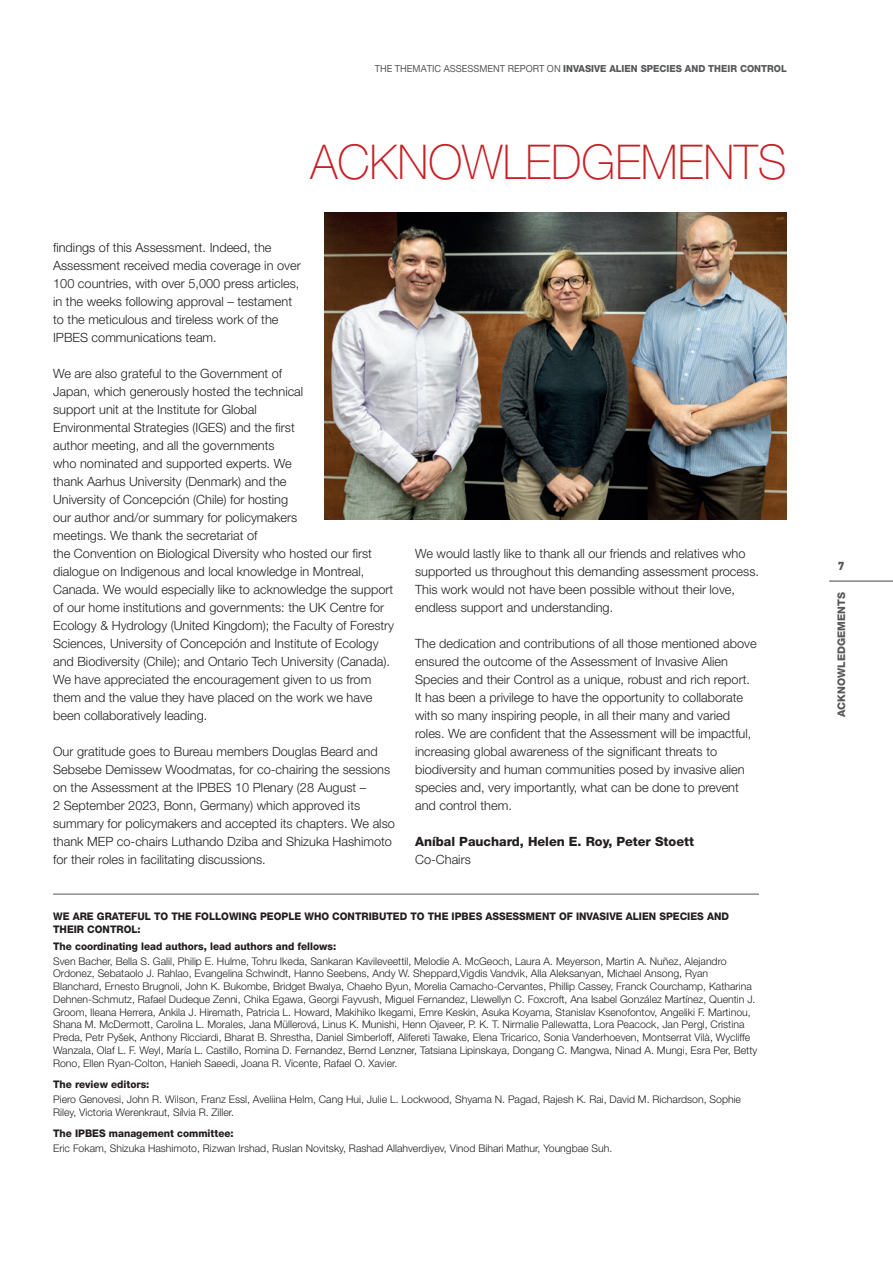
<style>
.page{position:relative;width:893px;height:1263px;background:#fff}
.page>*{position:absolute;margin:0;border:0;box-sizing:border-box;transform-origin:0 0}
.t1{font:100 48px "Helvetica Neue LT Pro";color:#c82026;scale:.95 1}
.t2{font:300 12.75px/18px "Helvetica Neue LT Pro";color:#231f20}
.t3{font:800 12.75px "Helvetica Neue LT Pro";color:#231f20}
.t4{font:800 12px "DIN Next LT Pro";color:#57585a}
.t5{font:300 10.5px/12.8px "Helvetica Neue LT Pro";color:#231f20}
.t6{font:800 10.5px/12.8px "Helvetica Neue LT Pro";color:#231f20;scale:.95 1}
.t7{font:800 10.5px "Helvetica Neue LT Pro";color:#57585a}
.t8{font:800 9.75px "Helvetica Neue LT Pro";color:#57585a;scale:.95 1}
.s1{font-weight:400}
</style>
<div class="page">
<hr style="left:829px;top:580px;width:64px;height:2px;background:#57585a">
<img style="left:325px;top:213px;width:462px;height:306px">
<hr style="left:53px;top:894px;width:706px;height:1px;background:#57585a">
<p class="t8" style="left:375px;top:63px;width:435px"><span class="s1">THE THEMATIC ASSESSMENT REPORT ON</span> INVASIVE ALIEN SPECIES AND THEIR CONTROL</p>
<h1 class="t1" style="left:310px;top:134px;width:503px">ACKNOWLEDGEMENTS</h1>
<p class="t2" style="left:53px;top:238px;width:249px">findings of this Assessment. Indeed, the Assessment received media coverage in over 100 countries, with over 5,000 press articles, in the weeks following approval – testament to the meticulous and tireless work of the IPBES communications team.</p>
<p class="t2" style="left:53px;top:364px;width:343px">We are also grateful to the Government of<br>Japan, which generously hosted the technical<br>support unit at the Institute for Global<br>Environmental Strategies (IGES) and the first<br>author meeting, and all the governments<br>who nominated and supported experts. We<br>thank Aarhus University (Denmark) and the<br>University of Concepción (Chile) for hosting<br>our author and/or summary for policymakers<br>meetings. We thank the secretariat of<br>the Convention on Biological Diversity who hosted our first dialogue on Indigenous and local knowledge in Montreal, Canada. We would especially like to acknowledge the support of our home institutions and governments: the UK Centre for Ecology &amp; Hydrology (United Kingdom); the Faculty of Forestry Sciences, University of Concepción and Institute of Ecology and Biodiversity (Chile); and Ontario Tech University (Canada).<br>We have appreciated the encouragement given to us from them and the value they have placed on the work we have been collaboratively leading.</p>
<p class="t2" style="left:53px;top:742px;width:343px">Our gratitude goes to Bureau members Douglas Beard and Sebsebe Demissew Woodmatas, for co-chairing the sessions on the Assessment at the IPBES 10 Plenary (28 August –<br>2 September 2023, Bonn, Germany) which approved its summary for policymakers and accepted its chapters. We also thank MEP co-chairs Luthando Dziba and Shizuka Hashimoto for their roles in facilitating discussions.</p>
<p class="t2" style="left:415px;top:544px;width:345px">We would lastly like to thank all our friends and relatives who supported us throughout this demanding assessment process.<br>This work would not have been possible without their love, endless support and understanding.</p>
<p class="t2" style="left:415px;top:634px;width:343px">The dedication and contributions of all those mentioned above ensured the outcome of the Assessment of Invasive Alien Species and their Control as a unique, robust and rich report.<br>It has been a privilege to have the opportunity to collaborate with so many inspiring people, in all their many and varied roles. We are confident that the Assessment will be impactful, increasing global awareness of the significant threats to biodiversity and human communities posed by invasive alien species and, very importantly, what can be done to prevent and control them.</p>
<p class="t3" style="left:415px;top:834px;width:280px">Aníbal Pauchard, Helen E. Roy, Peter Stoett</p>
<p class="t2" style="left:415px;top:850px;width:57px">Co-Chairs</p>
<p class="t6" style="left:53px;top:910px;width:713px">WE ARE GRATEFUL TO THE FOLLOWING PEOPLE WHO CONTRIBUTED TO THE IPBES ASSESSMENT OF INVASIVE ALIEN SPECIES AND<br>THEIR CONTROL:</p>
<p class="t6" style="left:53px;top:940px;width:299px">The coordinating lead authors, lead authors and fellows:</p>
<p class="t5" style="left:53px;top:954px;width:706px">Sven Bacher, Bella S. Galil, Philip E. Hulme, Tohru Ikeda, Sankaran Kavileveettil, Melodie A. McGeoch, Laura A. Meyerson, Martin A. Nuñez, Alejandro Ordonez, Sebataolo J. Rahlao, Evangelina Schwindt, Hanno Seebens, Andy W. Sheppard,Vigdis Vandvik, Alla Aleksanyan, Michael Ansong, Ryan Blanchard, Ernesto Brugnoli, John K. Bukombe, Bridget Bwalya, Chaeho Byun, Morelia Camacho-Cervantes, Phillip Cassey, Franck Courchamp, Katharina Dehnen-Schmutz, Rafael Dudeque Zenni, Chika Egawa, Georgi Fayvush, Miguel Fernandez, Llewellyn C. Foxcroft, Ana Isabel González Martínez, Quentin J.<br>Groom, Ileana Herrera, Ankila J. Hiremath, Patricia L. Howard, Makihiko Ikegami, Emre Keskin, Asuka Koyama, Stanislav Ksenofontov, Angeliki F. Martinou, Shana M. McDermott, Carolina L. Morales, Jana Müllerová, Linus K. Munishi, Henn Ojaveer, P. K. T. Nirmalie Pallewatta, Lora Peacock, Jan Pergl, Cristina Preda, Petr Pyšek, Anthony Ricciardi, Bharat B. Shrestha, Daniel Simberloff, Alifereti Tawake, Elena Tricarico, Sonia Vanderhoeven, Montserrat Vilà, Wycliffe Wanzala, Olaf L. F. Weyl, María L. Castillo, Romina D. Fernandez, Bernd Lenzner, Tatsiana Lipinskaya, Dongang C. Mangwa, Ninad A. Mungi, Esra Per, Betty Rono, Ellen Ryan-Colton, Hanieh Saeedi, Joana R. Vicente, Rafael O. Xavier.</p>
<p class="t6" style="left:53px;top:1078px;width:103px">The review editors:</p>
<p class="t5" style="left:53px;top:1092px;width:689px">Piero Genovesi, John R. Wilson, Franz Essl, Aveliina Helm, Cang Hui, Julie L. Lockwood, Shyama N. Pagad, Rajesh K. Rai, David M. Richardson, Sophie<br>Riley, Victoria Werenkraut, Sílvia R. Ziller.</p>
<p class="t6" style="left:53px;top:1127px;width:192px">The IPBES management committee:</p>
<p class="t5" style="left:53px;top:1141px;width:561px">Eric Fokam, Shizuka Hashimoto, Rizwan Irshad, Ruslan Novitsky, Rashad Allahverdiyev, Vinod Bihari Mathur, Youngbae Suh.</p>
<p class="t4" style="left:838px;top:559px;width:8px">7</p>
<p class="t7" style="left:835px;top:717px;width:126px;rotate:-90deg">ACKNOWLEDGEMENTS</p>
</div>
